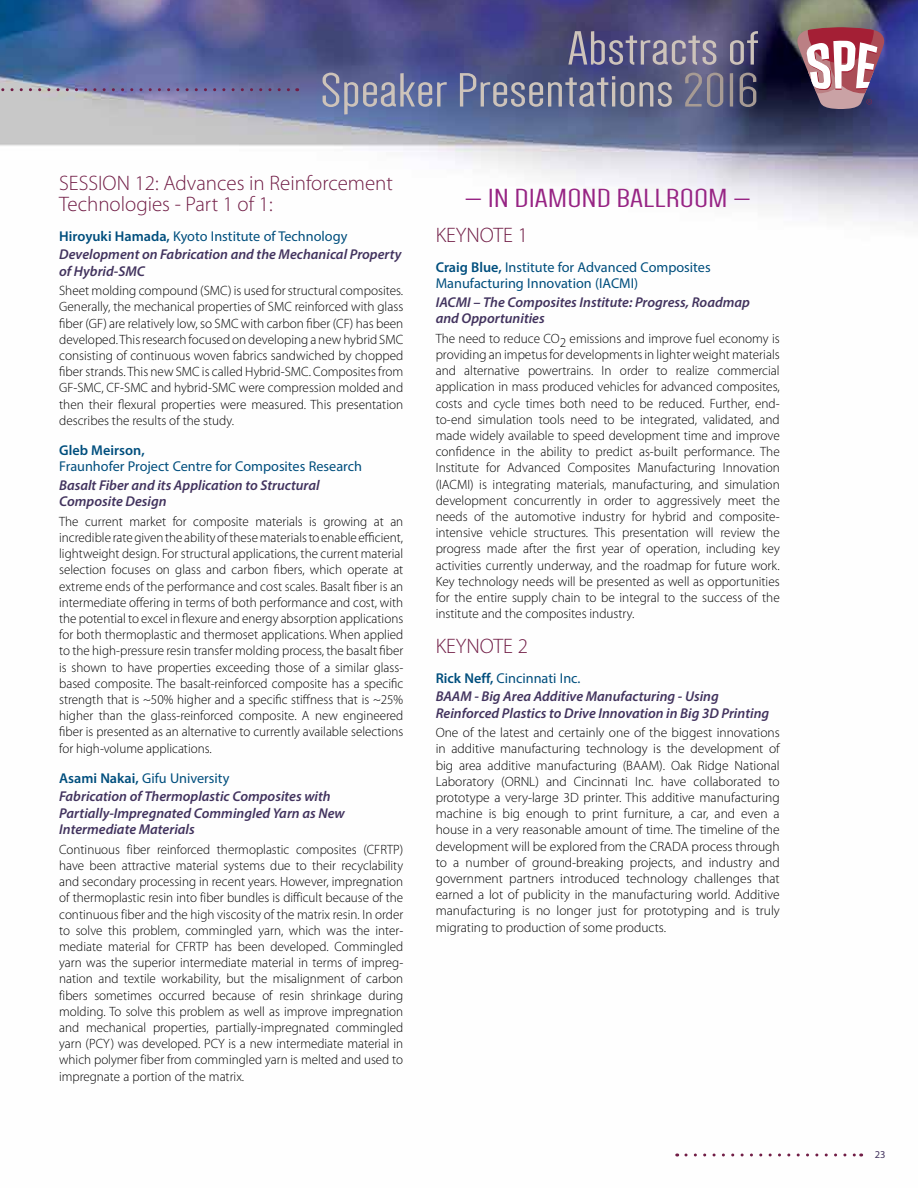
<style>
.page{position:relative;width:918px;height:1188px;background:#fff}
.page>*{position:absolute;margin:0;border:0;box-sizing:border-box;transform-origin:0 0}
.t1{font:49.5px/42px "Dense";color:#cdc3ba;text-align:right;scale:1.3 1}
.t2{font:27px "Dense";color:#972484;scale:1.5 1}
.t3{font:300 21px/21px "Myriad Pro";color:#711d46}
.t4{font:italic 600 14.25px/18.6px "Myriad Pro";color:#42335e}
.t5{font:14.25px/16.5px "Myriad Pro";color:#004e7d}
.t6{font:600 14.25px "Myriad Pro";color:#004e7d}
.t7{font:300 13.5px/16.2px "Myriad Pro";color:#000;text-align:justify}
.t8{font:10.5px "Myriad Pro";color:#42335e}
.s1{color:#a79b94}
.s2{font-style:normal;color:#004e7d}
.s3{font-weight:400;font-style:normal;color:#004e7d}
.s4{font-weight:600}
</style>
<div class="page">
<img style="left:0;top:0;width:918px;height:1157px">
<svg style="left:797px;top:27px;width:88px;height:82px"></svg>
<svg style="left:686px;top:1154px;width:176px;height:2px"></svg>
<svg style="left:0;top:88px;width:298px;height:3px"></svg>
<h1 class="t1" style="left:320px;top:28px;width:339px">Abstracts of<br>Speaker Presentations<span class="s1">2016</span></h1>
<h3 class="t3" style="left:59px;top:172px;width:335px">SESSION 12: Advances in Reinforcement<br>Technologies - Part 1 of 1:</h3>
<p class="t4" style="left:59px;top:226px;width:344px"><span class="s2">Hiroyuki Hamada,</span> <span class="s3">Kyoto Institute of Technology<br></span>Development on Fabrication and the Mechanical Property</p>
<p class="t4" style="left:59px;top:261px;width:87px">of Hybrid-SMC</p>
<p class="t7" style="left:59px;top:282px;width:346px">Sheet molding compound (SMC) is used for structural composites.<br>Generally, the mechanical properties of SMC reinforced with glass fiber (GF) are relatively low, so SMC with carbon fiber (CF) has been developed. This research focused on developing a new hybrid SMC consisting of continuous woven fabrics sandwiched by chopped fiber strands. This new SMC is called Hybrid-SMC. Composites from GF-SMC, CF-SMC and hybrid-SMC were compression molded and then their flexural properties were measured. This presentation describes the results of the study.</p>
<p class="t6" style="left:59px;top:441px;width:87px">Gleb Meirson,</p>
<p class="t5" style="left:59px;top:458px;width:304px">Fraunhofer Project Centre for Composites Research</p>
<p class="t4" style="left:59px;top:477px;width:262px;line-height:16.5px">Basalt Fiber and its Application to Structural<br>Composite Design</p>
<p class="t7" style="left:59px;top:513px;width:346px">The current market for composite materials is growing at an incredible rate given the ability of these materials to enable efficient, lightweight design. For structural applications, the current material selection focuses on glass and carbon fibers, which operate at extreme ends of the performance and cost scales. Basalt fiber is an intermediate offering in terms of both performance and cost, with the potential to excel in flexure and energy absorption applications for both thermoplastic and thermoset applications. When applied to the high-pressure resin transfer molding process, the basalt fiber is shown to have properties exceeding those of a similar glass&shy;based composite. The basalt-reinforced composite has a specific strength that is ~50% higher and a specific stiffness that is ~25% higher than the glass-reinforced composite. A new engineered fiber is presented as an alternative to currently available selections for high-volume applications.</p>
<p class="t4" style="left:59px;top:768px;width:273px"><span class="s2">Asami Nakai,</span> <span class="s3">Gifu University<br></span>Fabrication of Thermoplastic Composites with</p>
<p class="t4" style="left:59px;top:804px;width:287px;line-height:16.5px">Partially-Impregnated Commingled Yarn as New<br>Intermediate Materials</p>
<p class="t7" style="left:59px;top:841px;width:346px">Continuous fiber reinforced thermoplastic composites (CFRTP) have been attractive material systems due to their recyclability and secondary processing in recent years. However, impregnation of thermoplastic resin into fiber bundles is difficult because of the continuous fiber and the high viscosity of the matrix resin. In order to solve this problem, commingled yarn, which was the inter&shy;mediate material for CFRTP has been developed. Commingled yarn was the superior intermediate material in terms of impreg&shy;nation and textile workability, but the misalignment of carbon fibers sometimes occurred because of resin shrinkage during molding. To solve this problem as well as improve impregnation and mechanical properties, partially-impregnated commingled yarn (PCY) was developed. PCY is a new intermediate material in which polymer fiber from commingled yarn is melted and used to impregnate a portion of the matrix.</p>
<h2 class="t2" style="left:464px;top:185px;width:193px">— IN DIAMOND BALLROOM —</h2>
<h3 class="t3" style="left:436px;top:224px;width:94px">KEYNOTE 1</h3>
<p class="t5" style="left:436px;top:258px;width:277px"><span class="s4">Craig Blue,</span> Institute for Advanced Composites<br>Manufacturing Innovation (IACMI)</p>
<p class="t4" style="left:436px;top:293px;width:316px;line-height:16.5px">IACMI – The Composites Institute: Progress, Roadmap and Opportunities</p>
<p class="t7" style="left:436px;top:330px;width:346px">The need to reduce CO2 emissions and improve fuel economy is providing an impetus for developments in lighter weight materials and alternative powertrains. In order to realize commercial application in mass produced vehicles for advanced composites, costs and cycle times both need to be reduced. Further, end&shy;to-end simulation tools need to be integrated, validated, and made widely available to speed development time and improve confidence in the ability to predict as-built performance. The Institute for Advanced Composites Manufacturing Innovation (IACMI) is integrating materials, manufacturing, and simulation development concurrently in order to aggressively meet the needs of the automotive industry for hybrid and composite&shy;intensive vehicle structures. This presentation will review the progress made after the first year of operation, including key activities currently underway, and the roadmap for future work.<br>Key technology needs will be presented as well as opportunities for the entire supply chain to be integral to the success of the institute and the composites industry.</p>
<h3 class="t3" style="left:436px;top:635px;width:94px">KEYNOTE 2</h3>
<p class="t4" style="left:436px;top:668px;width:285px"><span class="s2">Rick Neff,</span> <span class="s3">Cincinnati Inc.<br></span>BAAM - Big Area Additive Manufacturing - Using</p>
<p class="t4" style="left:436px;top:703px;width:335px">Reinforced Plastics to Drive Innovation in Big 3D Printing</p>
<p class="t7" style="left:436px;top:724px;width:346px">One of the latest and certainly one of the biggest innovations in additive manufacturing technology is the development of big area additive manufacturing (BAAM). Oak Ridge National Laboratory (ORNL) and Cincinnati Inc. have collaborated to prototype a very-large 3D printer. This additive manufacturing machine is big enough to print furniture, a car, and even a house in a very reasonable amount of time. The timeline of the development will be explored from the CRADA process through to a number of ground-breaking projects, and industry and government partners introduced technology challenges that earned a lot of publicity in the manufacturing world. Additive manufacturing is no longer just for prototyping and is truly migrating to production of some products.</p>
<p class="t8" style="left:875px;top:1148px;width:12px">23</p>
</div>
